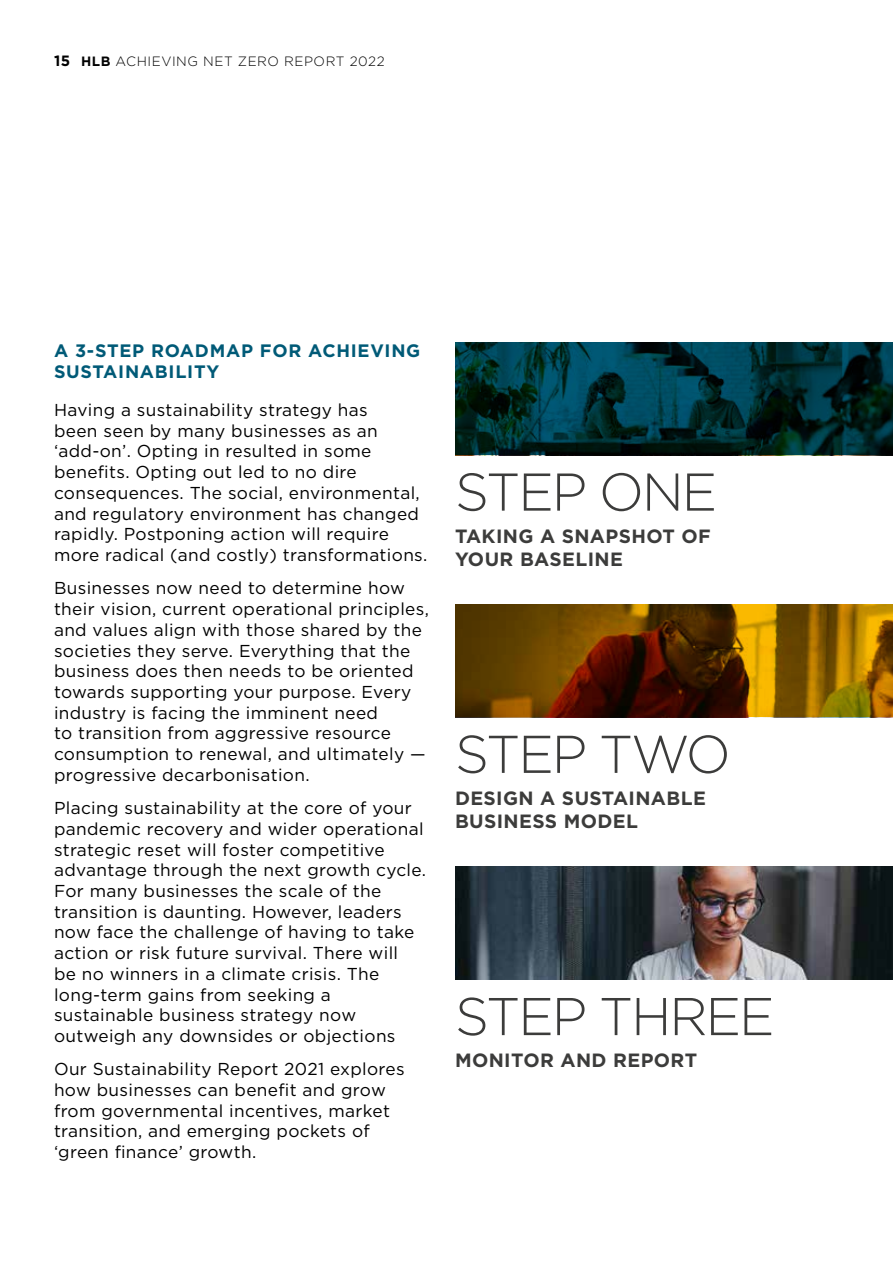
<style>
.page{position:relative;width:893px;height:1263px;background:#fff}
.page>*{position:absolute;margin:0;border:0;box-sizing:border-box;transform-origin:0 0}
.t1{font:300 53.1px "Gotham";letter-spacing:-.04em;color:#3c3c3b}
.t2{font:700 19.2px/23.1px "Gotham";letter-spacing:.02em;color:#3c3c3b}
.t3{font:700 18px/21.6px "Gotham";letter-spacing:.04em;color:#005a77}
.t4{font:17.25px/20.7px "Gotham";letter-spacing:.02em;color:#000}
.t5{font:300 13.5px "Gotham";letter-spacing:.04em;color:#000}
.s1{font-weight:700;font-size:14.85px}
.s2{font-weight:700}
</style>
<div class="page">
<img style="left:455px;top:342px;width:438px;height:113px">
<img style="left:455px;top:604px;width:438px;height:113px">
<img style="left:455px;top:867px;width:438px;height:112px">
<p class="t5" style="left:54px;top:53px;width:332px"><span class="s1">15</span> <span class="s2">HLB</span> ACHIEVING NET ZERO REPORT 2022</p>
<p class="t3" style="left:54px;top:339px;width:368px">A 3-STEP ROADMAP FOR ACHIEVING<br>SUSTAINABILITY</p>
<p class="t4" style="left:54px;top:399px;width:375px">Having a sustainability strategy has<br>been seen by many businesses as an ‘add-on’. Opting in resulted in some benefits. Opting out led to no dire consequences. The social, environmental, and regulatory environment has changed rapidly. Postponing action will require more radical (and costly) transformations.</p>
<p class="t4" style="left:54px;top:578px;width:376px">Businesses now need to determine how their vision, current operational principles, and values align with those shared by the societies they serve. Everything that the business does then needs to be oriented towards supporting your purpose. Every industry is facing the imminent need<br>to transition from aggressive resource consumption to renewal, and ultimately — progressive decarbonisation.</p>
<p class="t4" style="left:54px;top:797px;width:374px">Placing sustainability at the core of your pandemic recovery and wider operational strategic reset will foster competitive advantage through the next growth cycle.<br>For many businesses the scale of the transition is daunting. However, leaders now face the challenge of having to take action or risk future survival. There will<br>be no winners in a climate crisis. The long-term gains from seeking a sustainable business strategy now outweigh any downsides or objections</p>
<p class="t4" style="left:54px;top:1058px;width:352px">Our Sustainability Report 2021 explores how businesses can benefit and grow from governmental incentives, market transition, and emerging pockets of ‘green finance’ growth.</p>
<h1 class="t1" style="left:455px;top:458px;width:264px">STEP ONE</h1>
<p class="t2" style="left:455px;top:524px;width:257px">TAKING A SNAPSHOT OF<br>YOUR BASELINE</p>
<h1 class="t1" style="left:455px;top:720px;width:277px">STEP TWO</h1>
<p class="t2" style="left:455px;top:787px;width:252px">DESIGN A SUSTAINABLE<br>BUSINESS MODEL</p>
<h1 class="t1" style="left:455px;top:983px;width:321px">STEP THREE</h1>
<p class="t2" style="left:455px;top:1049px;width:244px">MONITOR AND REPORT</p>
</div>
